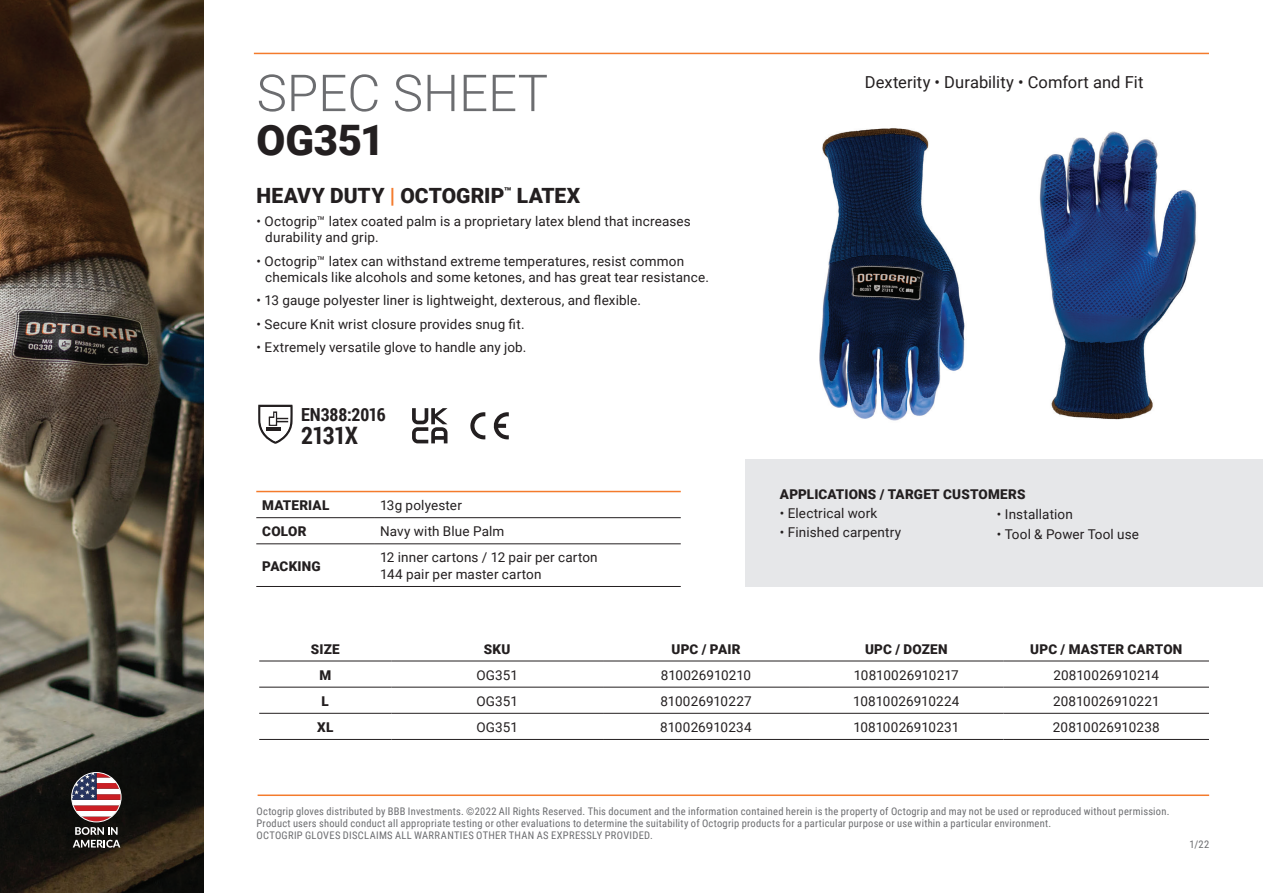
<style>
.page{position:relative;width:1263px;height:893px;background:#fff}
.page>*{position:absolute;margin:0;border:0;box-sizing:border-box;transform-origin:0 0}
.t1{font:300 51px "Roboto";color:#6c6d70}
.t2{font:900 42px "Roboto";letter-spacing:-.01em;color:#231f20}
.t3{font:700 24px "Roboto Condensed";letter-spacing:-.04em;color:#231f20}
.t4{font:900 21px "Roboto";color:#231f20}
.t5{font:700 18px "Roboto Condensed";letter-spacing:-.005em;color:#231f20}
.t6{font:16.5px "Roboto";letter-spacing:.005em;color:#231f20}
.t7{font:13.5px/16.5px "Roboto";letter-spacing:.01em;color:#231f20}
.t8{font:900 13.5px "Roboto";letter-spacing:.015em;color:#231f20}
.t9{font:10.5px/12px "Roboto Condensed";letter-spacing:.025em;color:#6c6d70}
.s1{color:#f47b2c}
</style>
<div class="page">
<img style="left:819px;top:128px;width:146px;height:293px">
<img style="left:1039px;top:131px;width:158px;height:289px">
<div style="left:745px;top:459px;width:518px;height:127px;background:#e6e7e9"></div>
<svg style="left:258px;top:404px;width:35px;height:40px"></svg>
<hr style="left:254px;top:53px;width:955px;height:1px;background:#f47b2c">
<hr style="left:258px;top:794px;width:951px;height:2px;background:#f47b2c">
<hr style="left:256px;top:491px;width:118px;height:1px;background:#f47b2c">
<hr style="left:374px;top:491px;width:307px;height:1px;background:#f47b2c">
<hr style="left:256px;top:517px;width:118px;height:1px;background:#231f20">
<hr style="left:374px;top:517px;width:307px;height:1px;background:#231f20">
<hr style="left:256px;top:544px;width:118px;height:1px;background:#231f20">
<hr style="left:374px;top:544px;width:307px;height:1px;background:#231f20">
<hr style="left:256px;top:586px;width:118px;height:1px;background:#231f20">
<hr style="left:374px;top:586px;width:307px;height:1px;background:#231f20">
<hr style="left:259px;top:661px;width:132px;height:1px;background:#231f20">
<hr style="left:391px;top:661px;width:212px;height:1px;background:#231f20">
<hr style="left:603px;top:661px;width:206px;height:1px;background:#231f20">
<hr style="left:809px;top:661px;width:195px;height:1px;background:#231f20">
<hr style="left:1004px;top:661px;width:205px;height:1px;background:#231f20">
<hr style="left:259px;top:687px;width:132px;height:1px;background:#231f20">
<hr style="left:391px;top:687px;width:212px;height:1px;background:#231f20">
<hr style="left:603px;top:687px;width:206px;height:1px;background:#231f20">
<hr style="left:809px;top:687px;width:195px;height:1px;background:#231f20">
<hr style="left:1004px;top:687px;width:205px;height:1px;background:#231f20">
<hr style="left:259px;top:713px;width:132px;height:1px;background:#231f20">
<hr style="left:391px;top:713px;width:212px;height:1px;background:#231f20">
<hr style="left:603px;top:713px;width:206px;height:1px;background:#231f20">
<hr style="left:809px;top:713px;width:195px;height:1px;background:#231f20">
<hr style="left:1004px;top:713px;width:205px;height:1px;background:#231f20">
<hr style="left:259px;top:739px;width:132px;height:1px;background:#231f20">
<hr style="left:391px;top:739px;width:212px;height:1px;background:#231f20">
<hr style="left:603px;top:739px;width:206px;height:1px;background:#231f20">
<hr style="left:809px;top:739px;width:195px;height:1px;background:#231f20">
<hr style="left:1004px;top:739px;width:205px;height:1px;background:#231f20">
<svg style="left:412px;top:408px;width:35px;height:35px"></svg>
<svg style="left:470px;top:412px;width:15px;height:27px"></svg>
<svg style="left:493px;top:412px;width:16px;height:27px"></svg>
<img style="left:0;top:0;width:203px;height:893px">
<svg style="left:72px;top:773px;width:49px;height:75px"></svg>
<div style="left:71px;top:772px;width:50px;height:50px;border:1px solid #fff;border-radius:50%"></div>
<h1 class="t1" style="left:257px;top:57px;width:293px">SPEC SHEET</h1>
<h2 class="t2" style="left:257px;top:110px;width:129px">OG351</h2>
<h3 class="t4" style="left:257px;top:180px;width:325px">HEAVY DUTY <span class="s1">|</span> OCTOGRIP<sup>™</sup> LATEX</h3>
<p class="t7" style="left:265px;top:212px;width:427px;text-indent:-9px">• Octogrip™ latex coated palm is a proprietary latex blend that increases durability and grip.</p>
<p class="t7" style="left:265px;top:252px;width:445px;text-indent:-9px">• Octogrip™ latex can withstand extreme temperatures, resist common chemicals like alcohols and some ketones, and has great tear resistance.</p>
<p class="t7" style="left:257px;top:292px;width:386px">• 13 gauge polyester liner is lightweight, dexterous, and flexible.</p>
<p class="t7" style="left:257px;top:315px;width:269px">• Secure Knit wrist closure provides snug fit.</p>
<p class="t7" style="left:257px;top:338px;width:271px">• Extremely versatile glove to handle any job.</p>
<h3 class="t5" style="left:301px;top:402px;width:86px">EN388:2016</h3>
<h3 class="t3" style="left:301px;top:418px;width:59px">2131X</h3>
<p class="t8" style="left:262px;top:496px;width:69px">MATERIAL</p>
<p class="t7" style="left:380px;top:497px;width:83px">13g polyester</p>
<p class="t8" style="left:262px;top:522px;width:46px">COLOR</p>
<p class="t7" style="left:380px;top:523px;width:126px">Navy with Blue Palm</p>
<p class="t8" style="left:262px;top:556px;width:60px">PACKING</p>
<p class="t7" style="left:380px;top:549px;width:219px">12 inner cartons / 12 pair per carton<br>144 pair per master carton</p>
<p class="t6" style="left:865px;top:70px;width:280px">Dexterity • Durability • Comfort and Fit</p>
<p class="t8" style="left:780px;top:485px;width:247px">APPLICATIONS / TARGET CUSTOMERS</p>
<p class="t7" style="left:780px;top:504px;width:99px">• Electrical work</p>
<p class="t7" style="left:780px;top:523px;width:123px">• Finished carpentry</p>
<p class="t7" style="left:997px;top:505px;width:77px">• Installation</p>
<p class="t7" style="left:997px;top:525px;width:144px">• Tool &amp; Power Tool use</p>
<p class="t8" style="left:311px;top:639px;width:30px">SIZE</p>
<p class="t8" style="left:484px;top:639px;width:28px">SKU</p>
<p class="t8" style="left:671px;top:639px;width:71px">UPC / PAIR</p>
<p class="t8" style="left:865px;top:639px;width:84px">UPC / DOZEN</p>
<p class="t8" style="left:1030px;top:639px;width:154px">UPC / MASTER CARTON</p>
<p class="t8" style="left:319px;top:665px;width:13px">M</p>
<p class="t7" style="left:476px;top:666px;width:43px">OG351</p>
<p class="t7" style="left:661px;top:666px;width:92px">810026910210</p>
<p class="t7" style="left:854px;top:666px;width:107px">10810026910217</p>
<p class="t7" style="left:1053px;top:666px;width:107px">20810026910214</p>
<p class="t8" style="left:322px;top:691px;width:9px">L</p>
<p class="t7" style="left:476px;top:692px;width:43px">OG351</p>
<p class="t7" style="left:660px;top:692px;width:93px">810026910227</p>
<p class="t7" style="left:853px;top:692px;width:108px">10810026910224</p>
<p class="t7" style="left:1053px;top:692px;width:108px">20810026910221</p>
<p class="t8" style="left:317px;top:718px;width:18px">XL</p>
<p class="t7" style="left:476px;top:718px;width:43px">OG351</p>
<p class="t7" style="left:660px;top:718px;width:93px">810026910234</p>
<p class="t7" style="left:853px;top:718px;width:107px">10810026910231</p>
<p class="t7" style="left:1053px;top:718px;width:108px">20810026910238</p>
<p class="t9" style="left:256px;top:804px;width:914px">Octogrip gloves distributed by BBB Investments. ©2022 All Rights Reserved. This document and the information contained herein is the property of Octogrip and may not be used or reproduced without permission.<br>Product users should conduct all appropriate testing or other evaluations to determine the suitability of Octogrip products for a particular purpose or use within a particular environment.<br>OCTOGRIP GLOVES DISCLAIMS ALL WARRANTIES OTHER THAN AS EXPRESSLY PROVIDED.</p>
<p class="t9" style="left:1189px;top:838px;width:21px">1/22</p>
</div>
